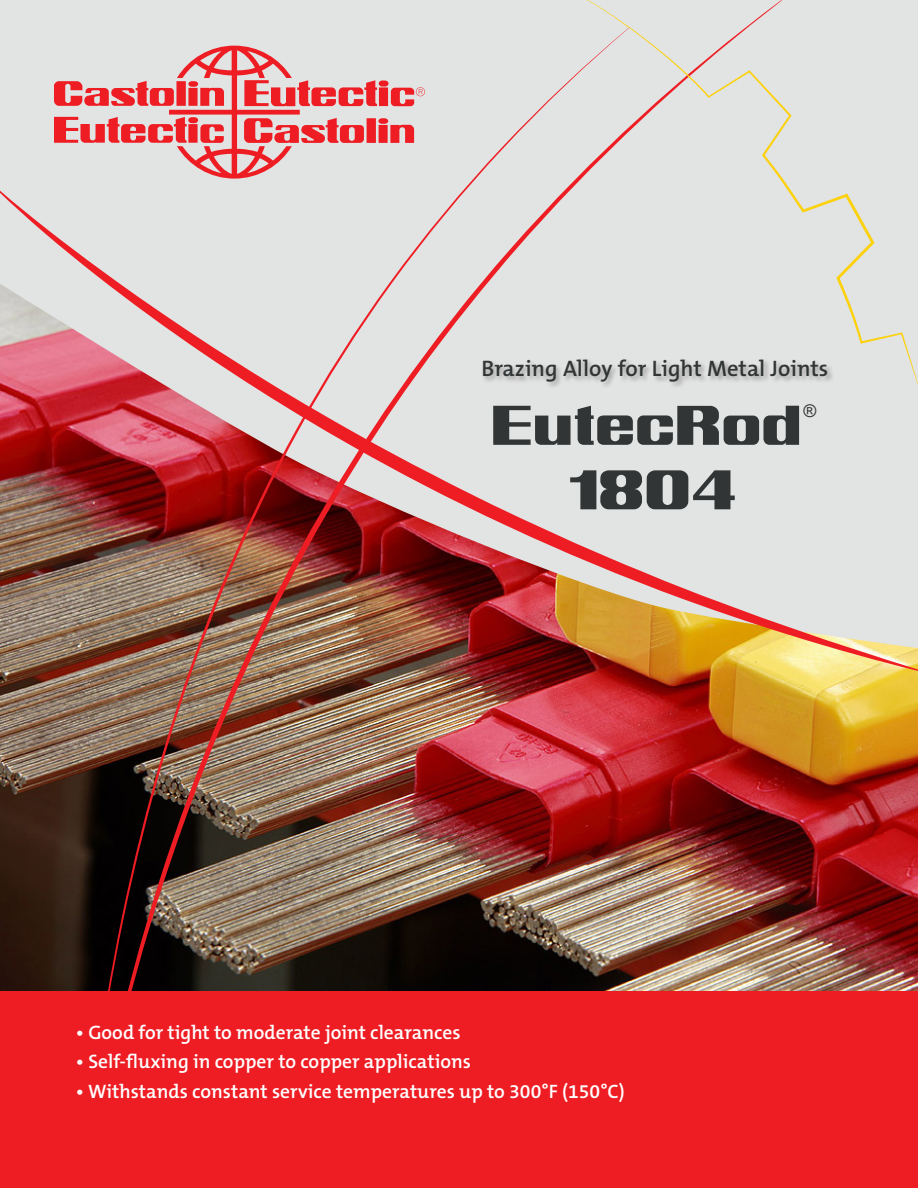
<style>
.page{position:relative;width:918px;height:1188px;background:#fff}
.page>*{position:absolute;margin:0;border:0;box-sizing:border-box;transform-origin:0 0}
.t1{font:54px "Castolin";color:#323535}
.t2{font:600 22.5px "The Mix B W6";color:#323535}
.t3{font:600 19.5px "The Mix B W6";color:#fff}
.t4{font:17.55px "Arial";color:#323535}
</style>
<div class="page">
<img style="left:0;top:671px;width:918px;height:320px">
<img style="left:0;top:189px;width:918px;height:482px">
<img style="left:79px;top:0;width:703px;height:991px">
<svg style="left:54px;top:46px;width:371px;height:133px;background:#e5abad"></svg>
<div style="left:565px;top:0;width:353px;height:391px;background:#e2e3e3"></div>
<div style="left:0;top:991px;width:918px;height:197px;background:#ee1d23"></div>
<p class="t2" style="left:481px;top:354px;width:348px">Brazing Alloy for Light Metal Joints</p>
<p class="t1" style="left:493px;top:406px;width:312px">EutecRod</p>
<p class="t4" style="left:804px;top:399px;width:14px">®</p>
<p class="t1" style="left:570px;top:470px;width:171px">1804</p>
<p class="t3" style="left:76px;top:1019px;width:386px">• Good for tight to moderate joint clearances</p>
<p class="t3" style="left:76px;top:1049px;width:397px">• Self-fluxing in copper to copper applications</p>
<p class="t3" style="left:76px;top:1078px;width:550px">• Withstands constant service temperatures up to 300°F (150°C)</p>
</div>
